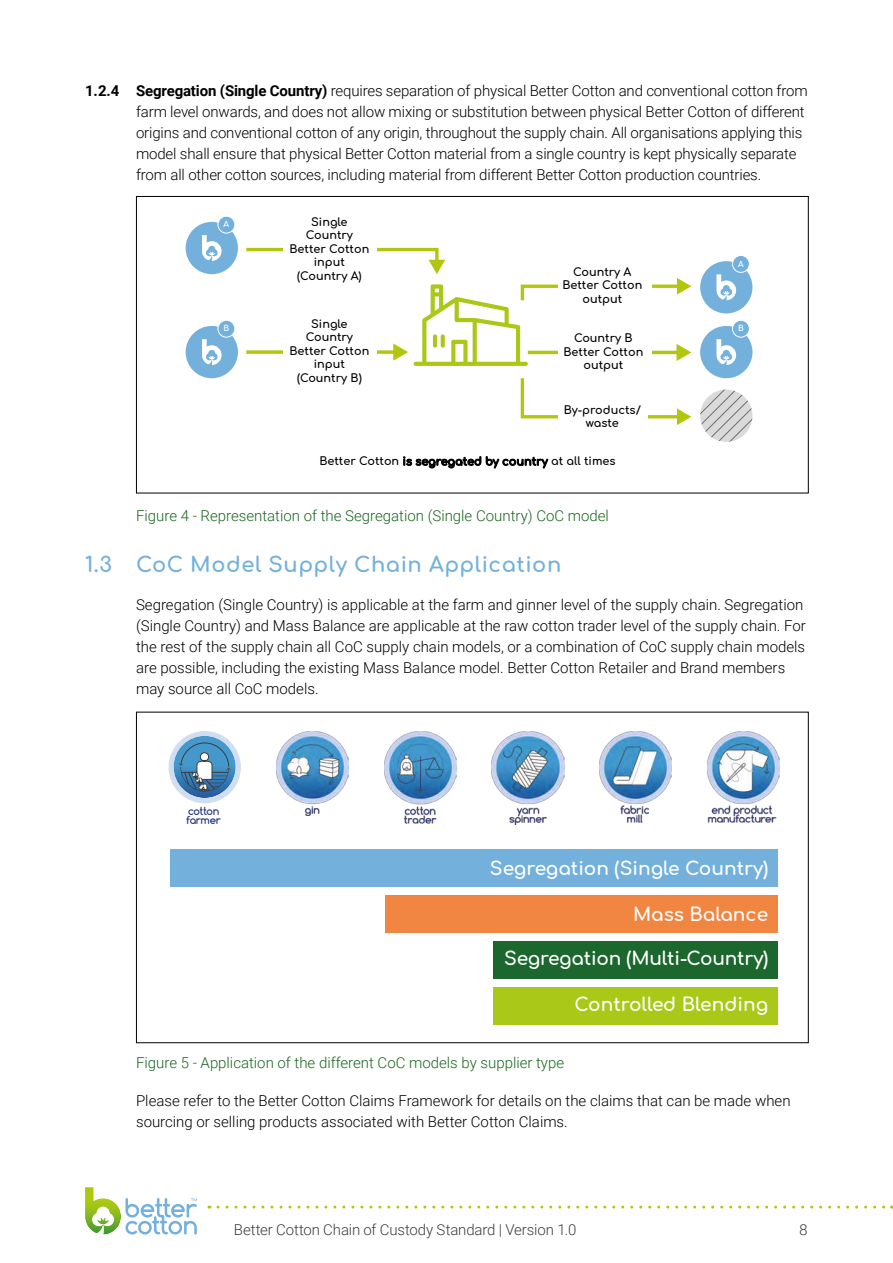
<style>
.page{position:relative;width:893px;height:1263px;background:#fff}
.page>*{position:absolute;margin:0;border:0;box-sizing:border-box;transform-origin:0 0}
.t1{font:700 21px "Comfortaa";letter-spacing:.025em;color:#73b0db}
.t2{font:700 18.6px "Comfortaa";color:#fff}
.t3{font:300 15px/21px "Roboto";letter-spacing:-.005em;color:#000}
.t4{font:300 15px "Roboto";color:#19661f}
.t5{font:300 15px "Roboto";letter-spacing:-.01em;color:#3d3d3b}
.t6{font:700 11.25px/13.5px "Comfortaa";color:#000;text-align:center}
.t7{font:700 10.35px/8.9px "Comfortaa";letter-spacing:-.025em;color:#273482}
.t8{font:700 7.95px "Comfortaa";color:#fff}
.s1{font-weight:700}
</style>
<div class="page">
<svg style="left:85px;top:1187px;width:112px;height:47px"></svg>
<svg style="left:218px;top:1205px;width:674px;height:3px"></svg>
<svg style="left:403px;top:456px;width:145px;height:13px"></svg>
<div style="left:186px;top:326px;width:52px;height:52px;background:#73b1dc;border-radius:50%"></div>
<svg style="left:202px;top:339px;width:20px;height:26px"></svg>
<div style="left:218px;top:320px;width:17px;height:17px;background:#73b1dc;border-radius:50%"></div>
<div style="left:218px;top:320px;width:17px;height:18px;border:1px solid #fff;border-radius:50%"></div>
<div style="left:186px;top:222px;width:52px;height:52px;background:#73b1dc;border-radius:50%"></div>
<svg style="left:202px;top:235px;width:20px;height:26px"></svg>
<div style="left:218px;top:216px;width:17px;height:17px;background:#73b1dc;border-radius:50%"></div>
<div style="left:218px;top:216px;width:17px;height:17px;border:1px solid #fff;border-radius:50%"></div>
<div style="left:700px;top:326px;width:52px;height:52px;background:#73b1dc;border-radius:50%"></div>
<svg style="left:716px;top:339px;width:20px;height:26px"></svg>
<div style="left:732px;top:320px;width:17px;height:17px;background:#73b1dc;border-radius:50%"></div>
<div style="left:732px;top:320px;width:18px;height:18px;border:1px solid #fff;border-radius:50%"></div>
<div style="left:700px;top:261px;width:52px;height:52px;background:#73b1dc;border-radius:50%"></div>
<svg style="left:716px;top:274px;width:20px;height:26px"></svg>
<div style="left:732px;top:255px;width:17px;height:17px;background:#73b1dc;border-radius:50%"></div>
<div style="left:732px;top:255px;width:18px;height:18px;border:1px solid #fff;border-radius:50%"></div>
<svg style="left:520px;top:378px;width:171px;height:47px"></svg>
<div style="left:559px;top:397px;width:89px;height:31px;background:#fff"></div>
<svg style="left:246px;top:247px;width:445px;height:119px"></svg>
<div style="left:558px;top:274px;width:93px;height:88px;background:#fff"></div>
<svg style="left:700px;top:390px;width:52px;height:52px;background:#cdcdcd"></svg>
<div style="left:170px;top:849px;width:608px;height:38px;background:#73b1dc"></div>
<div style="left:386px;top:895px;width:392px;height:38px;background:#f18643"></div>
<div style="left:493px;top:941px;width:285px;height:37px;background:#1c672e"></div>
<div style="left:493px;top:987px;width:285px;height:37px;background:#aac817"></div>
<svg style="left:169px;top:731px;width:72px;height:72px"></svg>
<img style="left:384px;top:731px;width:72px;height:93px">
<img style="left:707px;top:731px;width:73px;height:92px">
<img style="left:600px;top:731px;width:72px;height:92px">
<img style="left:276px;top:731px;width:73px;height:85px">
<img style="left:492px;top:731px;width:72px;height:93px">
<p class="t3" style="left:136px;top:80px;width:673px;text-indent:-51px"><span class="s1">1.2.4 Segregation (Single Country)</span> requires separation of physical Better Cotton and conventional cotton from farm level onwards, and does not allow mixing or substitution between physical Better Cotton of different origins and conventional cotton of any origin, throughout the supply chain. All organisations applying this model shall ensure that physical Better Cotton material from a single country is kept physically separate from all other cotton sources, including material from different Better Cotton production countries.</p>
<p class="t8" style="left:224px;top:221px;width:7px">A</p>
<p class="t8" style="left:223px;top:325px;width:7px">B</p>
<p class="t6" style="left:289px;top:216px;width:81px">Single<br>Country<br>Better Cotton input (Country A)</p>
<p class="t6" style="left:289px;top:318px;width:81px">Single<br>Country<br>Better Cotton input (Country B)</p>
<p class="t6" style="left:562px;top:266px;width:81px">Country A<br>Better Cotton output</p>
<p class="t6" style="left:563px;top:332px;width:81px">Country B<br>Better Cotton output</p>
<p class="t6" style="left:564px;top:404px;width:79px">By-products/ waste</p>
<p class="t6" style="left:319px;top:455px;width:298px">Better Cotton is segregated by country at all times</p>
<p class="t8" style="left:738px;top:260px;width:7px">A</p>
<p class="t8" style="left:738px;top:325px;width:7px">B</p>
<p class="t4" style="left:136px;top:505px;width:474px">Figure 4 - Representation of the Segregation (Single Country) CoC model</p>
<h1 class="t1" style="left:85px;top:555px;width:478px">1.3 CoC Model Supply Chain Application</h1>
<p class="t3" style="left:136px;top:593px;width:671px">Segregation (Single Country) is applicable at the farm and ginner level of the supply chain. Segregation (Single Country) and Mass Balance are applicable at the raw cotton trader level of the supply chain. For the rest of the supply chain all CoC supply chain models, or a combination of CoC supply chain models are possible, including the existing Mass Balance model. Better Cotton Retailer and Brand members may source all CoC models.</p>
<p class="t7" style="left:186px;top:807px;width:36px">cotton farmer</p>
<p class="t2" style="left:490px;top:860px;width:280px">Segregation (Single Country)</p>
<p class="t2" style="left:633px;top:906px;width:137px">Mass Balance</p>
<p class="t2" style="left:504px;top:950px;width:266px">Segregation (Multi-Country)</p>
<p class="t2" style="left:574px;top:996px;width:195px">Controlled Blending</p>
<p class="t4" style="left:136px;top:1052px;width:430px">Figure 5 - Application of the different CoC models by supplier type</p>
<p class="t3" style="left:136px;top:1089px;width:656px">Please refer to the Better Cotton Claims Framework for details on the claims that can be made when sourcing or selling products associated with Better Cotton Claims.</p>
<p class="t5" style="left:234px;top:1222px;width:344px">Better Cotton Chain of Custody Standard | Version 1.0</p>
<p class="t5" style="left:799px;top:1219px;width:10px">8</p>
</div>
